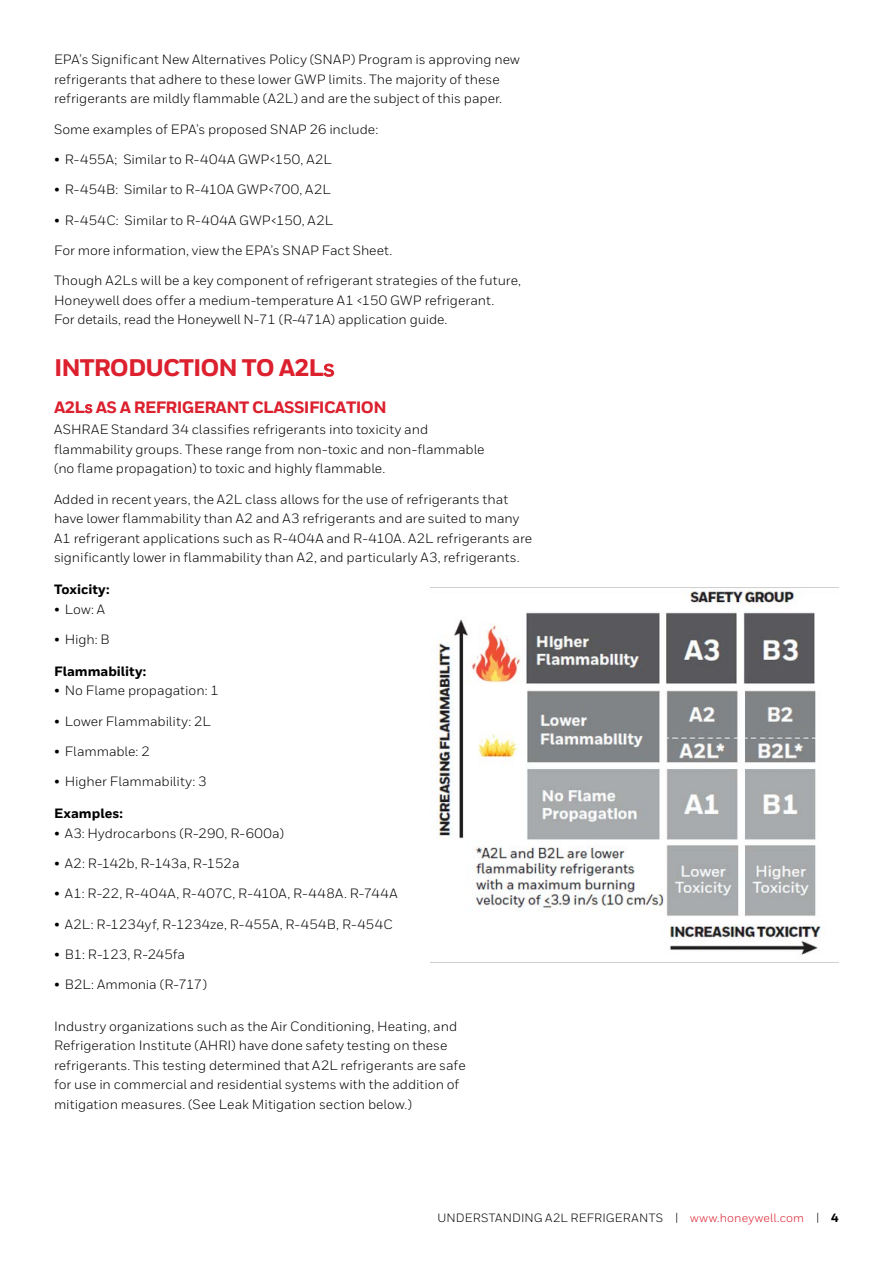
<style>
.page{position:relative;width:893px;height:1263px;background:#fff}
.page>*{position:absolute;margin:0;border:0;box-sizing:border-box;transform-origin:0 0}
.t1{font:800 24px "Honeywell Sans";letter-spacing:-.04em;color:#dc202e}
.t2{font:800 16.5px "Honeywell Sans";letter-spacing:-.035em;color:#dc202e}
.t3{font:13.5px/19.5px "Honeywell Sans";color:#000}
.t4{font:13.5px "Honeywell Sans";letter-spacing:.03em;color:#000}
.t5{font:13.5px "Honeywell Sans";letter-spacing:.02em;color:#000}
.t6{font:800 13.5px "Honeywell Sans";color:#000}
.t7{font:12px "Honeywell Sans";letter-spacing:.015em;color:#000}
.s1{font-weight:500}
.s2{color:#dc202e}
.s3{font-weight:800}
</style>
<div class="page">
<img style="left:431px;top:587px;width:408px;height:368px">
<p class="t3" style="left:54px;top:50px;width:467px">EPA’s Significant New Alternatives Policy (SNAP) Program is approving new refrigerants that adhere to these lower GWP limits. The majority of these refrigerants are mildly flammable (A2L) and are the subject of this paper.</p>
<p class="t3" style="left:54px;top:119px;width:326px">Some examples of EPA’s proposed SNAP 26 include:</p>
<p class="t3" style="left:54px;top:150px;width:279px">• R-455A; Similar to R-404A GWP&lt;150, A2L</p>
<p class="t3" style="left:54px;top:180px;width:278px">• R-454B: Similar to R-410A GWP&lt;700, A2L</p>
<p class="t5" style="left:54px;top:212px;width:281px">• R-454C: Similar to R-404A GWP&lt;150, A2L</p>
<p class="t3" style="left:54px;top:241px;width:340px">For more information, view the EPA’s SNAP Fact Sheet.</p>
<p class="t3" style="left:54px;top:271px;width:469px">Though A2Ls will be a key component of refrigerant strategies of the future,<br>Honeywell does offer a medium-temperature A1 &lt;150 GWP refrigerant.<br>For details, read the Honeywell N-71 (R-471A) application guide.</p>
<h1 class="t1" style="left:54px;top:353px;width:283px">INTRODUCTION TO A2L<span class="s1">s</span></h1>
<p class="t2" style="left:54px;top:397px;width:334px">A2L<span class="s1">s</span> AS A REFRIGERANT CLASSIFICATION</p>
<p class="t3" style="left:54px;top:420px;width:432px">ASHRAE Standard 34 classifies refrigerants into toxicity and flammability groups. These range from non-toxic and non-flammable (no flame propagation) to toxic and highly flammable.</p>
<p class="t3" style="left:54px;top:489px;width:480px">Added in recent years, the A2L class allows for the use of refrigerants that have lower flammability than A2 and A3 refrigerants and are suited to many A1 refrigerant applications such as R-404A and R-410A. A2L refrigerants are significantly lower in flammability than A2, and particularly A3, refrigerants.</p>
<p class="t6" style="left:54px;top:581px;width:57px">Toxicity:</p>
<p class="t3" style="left:54px;top:599px;width:53px">• Low: A</p>
<p class="t3" style="left:54px;top:629px;width:57px">• High: B</p>
<p class="t6" style="left:54px;top:663px;width:94px">Flammability:</p>
<p class="t3" style="left:54px;top:681px;width:166px">• No Flame propagation: 1</p>
<p class="t3" style="left:54px;top:711px;width:158px">• Lower Flammability: 2L</p>
<p class="t3" style="left:54px;top:741px;width:97px">• Flammable: 2</p>
<p class="t3" style="left:54px;top:772px;width:154px">• Higher Flammability: 3</p>
<p class="t6" style="left:54px;top:805px;width:70px">Examples:</p>
<p class="t3" style="left:54px;top:823px;width:232px">• A3: Hydrocarbons (R-290, R-600a)</p>
<p class="t3" style="left:54px;top:853px;width:187px">• A2: R-142b, R-143a, R-152a</p>
<p class="t4" style="left:54px;top:885px;width:345px">• A1: R-22, R-404A, R-407C, R-410A, R-448A. R-744A</p>
<p class="t3" style="left:54px;top:914px;width:340px">• A2L: R-1234yf, R-1234ze, R-455A, R-454B, R-454C</p>
<p class="t3" style="left:54px;top:944px;width:133px">• B1: R-123, R-245fa</p>
<p class="t3" style="left:54px;top:975px;width:155px">• B2L: Ammonia (R-717)</p>
<p class="t3" style="left:54px;top:1016px;width:413px">Industry organizations such as the Air Conditioning, Heating, and Refrigeration Institute (AHRI) have done safety testing on these refrigerants. This testing determined that A2L refrigerants are safe for use in commercial and residential systems with the addition of mitigation measures. (See Leak Mitigation section below.)</p>
<p class="t7" style="left:437px;top:1211px;width:403px">UNDERSTANDING A2L REFRIGERANTS | <span class="s2">www.honeywell.com</span> | <span class="s3">4</span></p>
</div>
